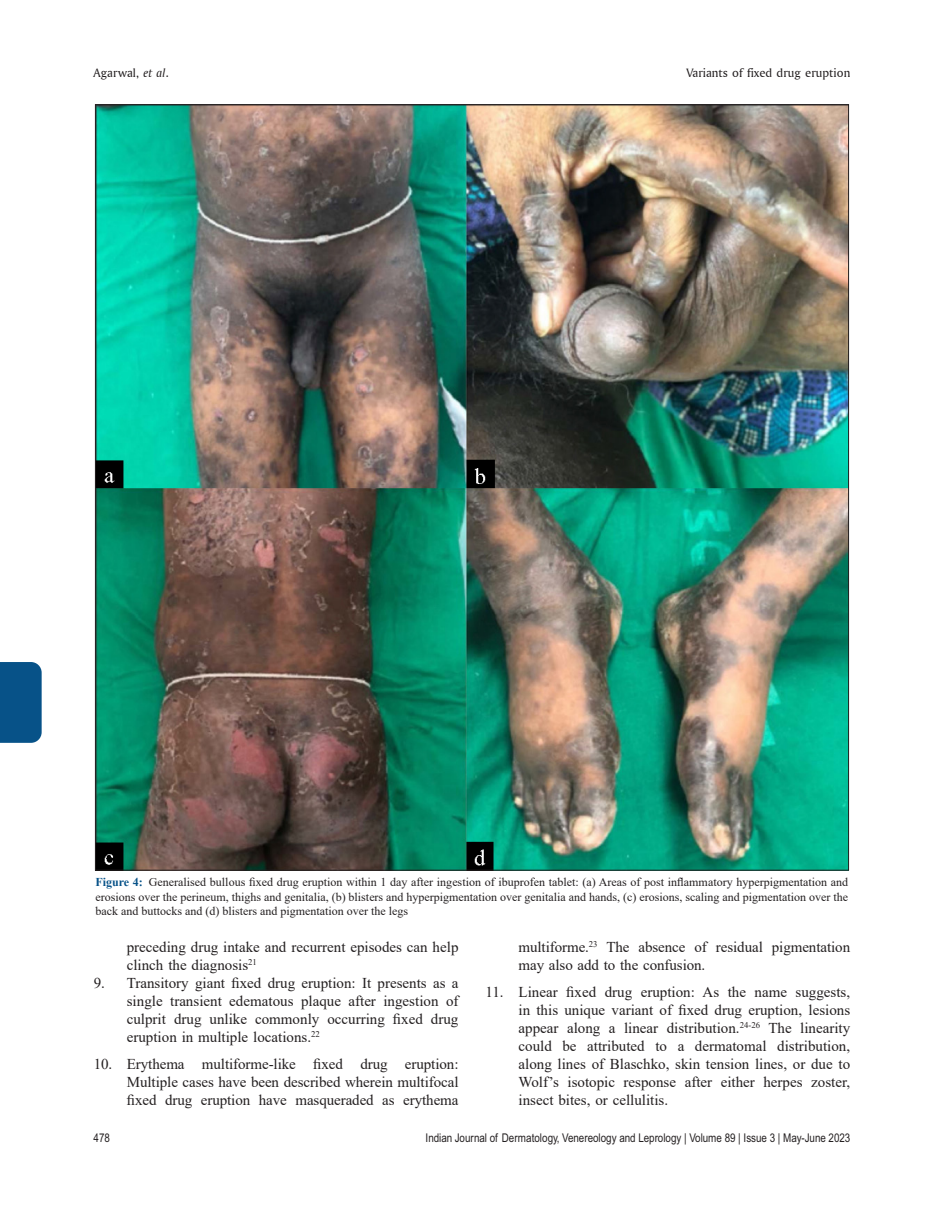
<style>
.page{position:relative;width:944px;height:1214px;background:#fff}
.page>*{position:absolute;margin:0;border:0;box-sizing:border-box;transform-origin:0 0}
.t1{font:15px/18px "Times New Roman";color:#231f20;text-align:justify}
.t2{font:12.75px "Amerigo BT Roman A";color:#231f20}
.Fig_caption{font:12px/14.4px "Times New Roman";color:#231f20;text-align:justify}
.t3{font:12px "Arial Narrow MT Std";color:#231f20}
.s1{font-family:"Amerigo BT Italic A"}
.s2{font-weight:700;color:#075288}
</style>
<div class="page">
<img style="left:97px;top:106px;width:749px;height:762px">
<div style="left:0;top:662px;width:42px;height:81px;background:#075288"></div>
<p class="t2" style="left:94px;top:65px;width:77px">Agarwal, <span class="s1">et al</span>.</p>
<p class="t2" style="left:686px;top:65px;width:165px">Variants of fixed drug eruption</p>
<p class="Fig_caption" style="left:95px;top:874px;width:754px"><span class="s2">Figure 4:</span> Generalised bullous fixed drug eruption within 1 day after ingestion of ibuprofen tablet: (a) Areas of post inflammatory hyperpigmentation and erosions over the perineum, thighs and genitalia, (b) blisters and hyperpigmentation over genitalia and hands, (c) erosions, scaling and pigmentation over the back and buttocks and (d) blisters and pigmentation over the legs</p>
<p class="t1" style="left:127px;top:938px;width:333px">preceding drug intake and recurrent episodes can help clinch the diagnosis<sup>21</sup></p>
<p class="t1" style="left:127px;top:974px;width:333px;text-indent:-33px">9. Transitory giant fixed drug eruption: It presents as a single transient edematous plaque after ingestion of culprit drug unlike commonly occurring fixed drug eruption in multiple locations.<sup>22</sup></p>
<p class="t1" style="left:127px;top:1055px;width:333px;text-indent:-33px">10. Erythema multiforme-like fixed drug eruption:<br>Multiple cases have been described wherein multifocal fixed drug eruption have masqueraded as erythema</p>
<p class="t1" style="left:518px;top:938px;width:333px">multiforme.<sup>23</sup> The absence of residual pigmentation may also add to the confusion.</p>
<p class="t1" style="left:518px;top:982px;width:333px;text-indent:-33px">11. Linear fixed drug eruption: As the name suggests, in this unique variant of fixed drug eruption, lesions appear along a linear distribution.<sup>24-26</sup> The linearity could be attributed to a dermatomal distribution, along lines of Blaschko, skin tension lines, or due to Wolf’s isotopic response after either herpes zoster, insect bites, or cellulitis.</p>
<p class="t3" style="left:94px;top:1130px;width:18px">478</p>
<p class="t3" style="left:425px;top:1130px;width:426px">Indian Journal of Dermatology, Venereology and Leprology | Volume 89 | Issue 3 | May-June 2023</p>
</div>
